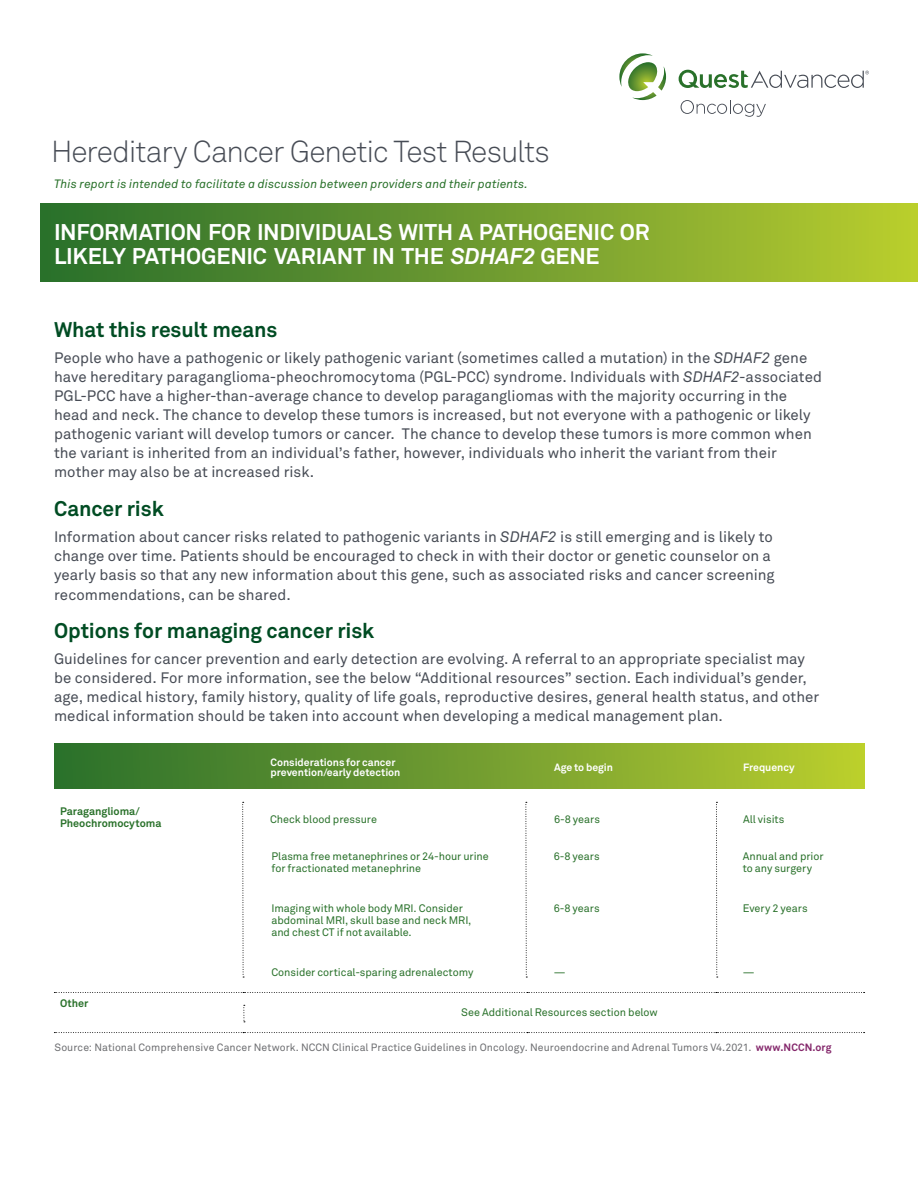
<style>
.page{position:relative;width:918px;height:1188px;background:#fff}
.page>*{position:absolute;margin:0;border:0;box-sizing:border-box;transform-origin:0 0}
.t1{font:300 30px "Akkurat Pro";letter-spacing:-.03em;color:#474c55}
.t2{font:700 22.5px/24px "Akkurat Pro";letter-spacing:-.01em;color:#fff}
.t3{font:700 21px "Akkurat Pro";letter-spacing:-.005em;color:#004c23}
.t4{font:15px/19.2px "Akkurat Pro";color:#474c55}
.t5{font:italic 12px "Akkurat Pro";letter-spacing:.01em;color:#29712a}
.t6{font:10.8px/12px "Akkurat Pro";letter-spacing:-.005em;color:#29712a}
.t7{font:700 10.8px/12px "Akkurat Pro";letter-spacing:-.005em;color:#29712a}
.t8{font:10.5px "Akkurat Pro";letter-spacing:.005em;color:#6d6e71}
.t9{font:700 10.5px/10.5px "Akkurat Pro";letter-spacing:-.005em;color:#fff}
.t10{font:10.5px "Akkurat Pro";color:#29712a}
.s1{font-style:italic}
.s2{font-weight:700;color:#84276b}
</style>
<div class="page">
<div style="left:40px;top:204px;width:878px;height:78px;background:linear-gradient(to right,#276c2d,#b7cb30)"></div>
<svg style="left:619px;top:53px;width:47px;height:47px"></svg>
<svg style="left:681px;top:100px;width:85px;height:17px"></svg>
<svg style="left:679px;top:70px;width:190px;height:18px"></svg>
<svg style="left:54px;top:992px;width:811px;height:1px"></svg>
<svg style="left:54px;top:1032px;width:811px;height:1px"></svg>
<div style="left:54px;top:744px;width:810px;height:44px;background:linear-gradient(to right,#296e2d,#b9cc30)"></div>
<svg style="left:716px;top:802px;width:2px;height:176px"></svg>
<svg style="left:526px;top:802px;width:1px;height:176px"></svg>
<svg style="left:242px;top:802px;width:2px;height:176px"></svg>
<svg style="left:243px;top:1005px;width:2px;height:17px"></svg>
<h1 class="t1" style="left:51px;top:133px;width:500px">Hereditary Cancer Genetic Test Results</h1>
<p class="t5" style="left:54px;top:176px;width:476px">This report is intended to facilitate a discussion between providers and their patients.</p>
<h2 class="t2" style="left:54px;top:219px;width:597px">INFORMATION FOR INDIVIDUALS WITH A PATHOGENIC OR<br>LIKELY PATHOGENIC VARIANT IN THE <span class="s1">SDHAF2</span> GENE</h2>
<h3 class="t3" style="left:54px;top:316px;width:225px">What this result means</h3>
<p class="t4" style="left:54px;top:348px;width:770px">People who have a pathogenic or likely pathogenic variant (sometimes called a mutation) in the <span class="s1">SDHAF2</span> gene have hereditary paraganglioma-pheochromocytoma (PGL-PCC) syndrome. Individuals with <span class="s1">SDHAF2</span>-associated PGL-PCC have a higher-than-average chance to develop paragangliomas with the majority occurring in the head and neck. The chance to develop these tumors is increased, but not everyone with a pathogenic or likely pathogenic variant will develop tumors or cancer. The chance to develop these tumors is more common when the variant is inherited from an individual’s father, however, individuals who inherit the variant from their mother may also be at increased risk.</p>
<h3 class="t3" style="left:54px;top:496px;width:111px">Cancer risk</h3>
<p class="t4" style="left:54px;top:527px;width:722px">Information about cancer risks related to pathogenic variants in <span class="s1">SDHAF2</span> is still emerging and is likely to change over time. Patients should be encouraged to check in with their doctor or genetic counselor on a yearly basis so that any new information about this gene, such as associated risks and cancer screening recommendations, can be shared.</p>
<h3 class="t3" style="left:54px;top:618px;width:322px">Options for managing cancer risk</h3>
<p class="t4" style="left:54px;top:649px;width:767px">Guidelines for cancer prevention and early detection are evolving. A referral to an appropriate specialist may be considered. For more information, see the below “Additional resources” section. Each individual’s gender, age, medical history, family history, quality of life goals, reproductive desires, general health status, and other medical information should be taken into account when developing a medical management plan.</p>
<p class="t9" style="left:270px;top:757px;width:132px">Considerations for cancer prevention/early detection</p>
<p class="t9" style="left:554px;top:762px;width:61px">Age to begin</p>
<p class="t9" style="left:743px;top:762px;width:53px">Frequency</p>
<p class="t7" style="left:60px;top:806px;width:103px">Paraganglioma/<br>Pheochromocytoma</p>
<p class="t6" style="left:270px;top:813px;width:108px">Check blood pressure</p>
<p class="t6" style="left:554px;top:813px;width:48px">6-8 years</p>
<p class="t6" style="left:743px;top:813px;width:43px">All visits</p>
<p class="t6" style="left:271px;top:850px;width:219px">Plasma free metanephrines or 24-hour urine for fractionated metanephrine</p>
<p class="t6" style="left:554px;top:850px;width:48px">6-8 years</p>
<p class="t6" style="left:743px;top:850px;width:82px">Annual and prior to any surgery</p>
<p class="t6" style="left:271px;top:903px;width:202px">Imaging with whole body MRI. Consider abdominal MRI, skull base and neck MRI, and chest CT if not available.</p>
<p class="t6" style="left:554px;top:903px;width:48px">6-8 years</p>
<p class="t6" style="left:743px;top:903px;width:67px">Every 2 years</p>
<p class="t6" style="left:271px;top:967px;width:204px">Consider cortical-sparing adrenalectomy</p>
<p class="t10" style="left:554px;top:966px;width:13px">—</p>
<p class="t10" style="left:743px;top:966px;width:13px">—</p>
<p class="t7" style="left:60px;top:997px;width:30px">Other</p>
<p class="t6" style="left:461px;top:1007px;width:198px">See Additional Resources section below</p>
<p class="t8" style="left:55px;top:1041px;width:779px">Source: National Comprehensive Cancer Network. NCCN Clinical Practice Guidelines in Oncology. Neuroendocrine and Adrenal Tumors V4.2021. <span class="s2">www.NCCN.org</span></p>
</div>
